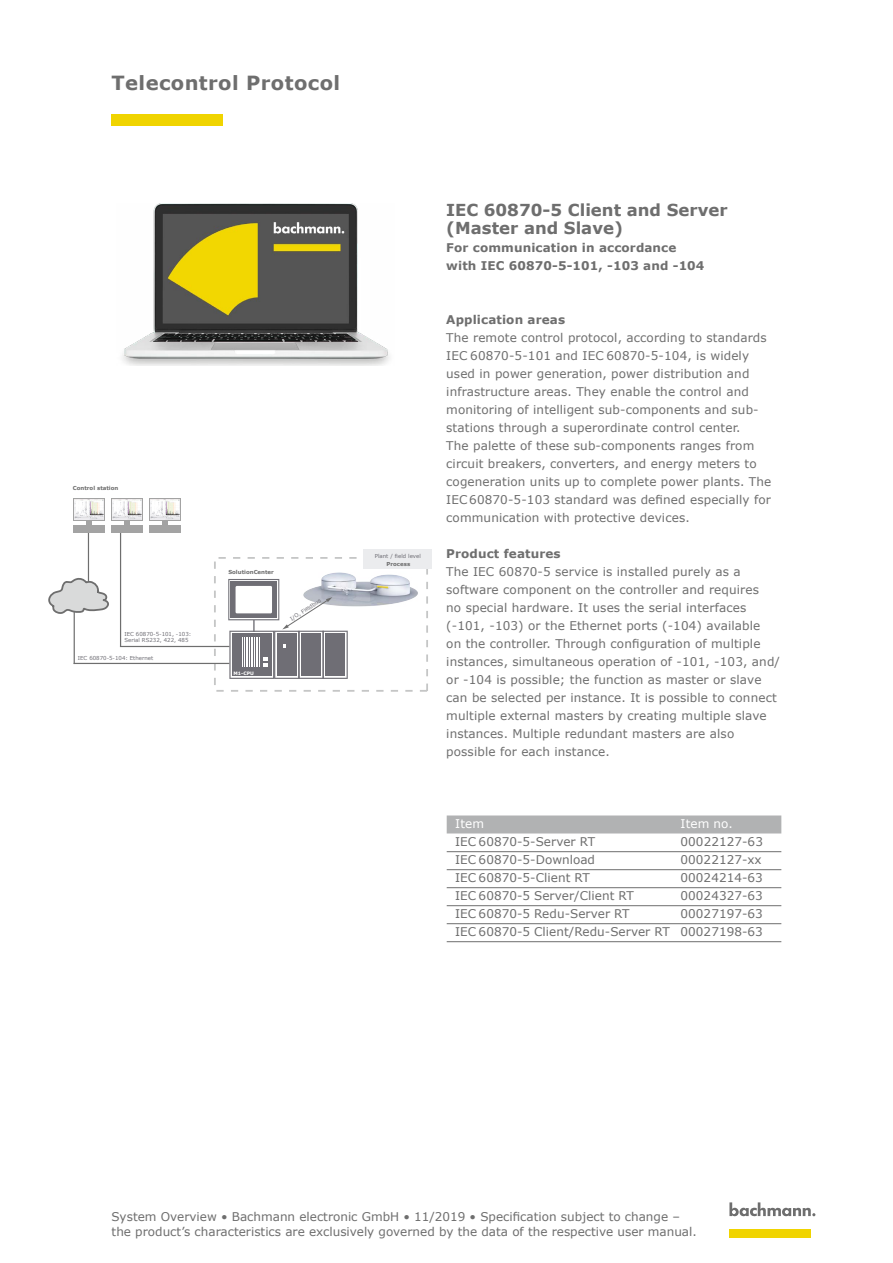
<style>
.page{position:relative;width:893px;height:1263px;background:#fff}
.page>*{position:absolute;margin:0;border:0;box-sizing:border-box;transform-origin:0 0}
.t1{font:700 19.5px "Verdana";letter-spacing:.02em;color:#6e6e6e}
.t2{font:700 16.5px/18px "Verdana";color:#6e6e6e}
.t3{font:12px/18px "Verdana";letter-spacing:.01em;color:#6e6e6e}
.t4{font:700 12px/18px "Verdana";letter-spacing:.01em;color:#6e6e6e}
.t5{font:12px "Verdana";letter-spacing:.01em;color:#fff}
.t6{font:5.4px/6.6px "Verdana";color:#6f6e75}
.t7{font:700 5.4px "Verdana";color:#6e6e6e}
.t8{font:700 4.65px "Verdana";color:#fff}
</style>
<div class="page">
<div style="left:112px;top:115px;width:111px;height:11px;background:#f0d400"></div>
<div style="left:214px;top:557px;width:214px;height:135px;border:2px dashed #c5c6c6"></div>
<hr style="left:74px;top:663px;width:155px;height:1px;background:#6e6e6e">
<hr style="left:88px;top:533px;width:1px;height:53px;background:#6e6e6e">
<img style="left:302px;top:557px;width:116px;height:50px">
<hr style="left:74px;top:608px;width:1px;height:56px;background:#6e6e6e">
<svg style="left:48px;top:578px;width:61px;height:37px"></svg>
<div style="left:86px;top:515px;width:5px;height:10px;background:#a3a3a3"></div>
<div style="left:73px;top:525px;width:31px;height:7px;background:#a3a3a3"></div>
<svg style="left:73px;top:498px;width:31px;height:23px"></svg>
<div style="left:124px;top:515px;width:5px;height:10px;background:#a3a3a3"></div>
<div style="left:111px;top:525px;width:31px;height:7px;background:#a3a3a3"></div>
<svg style="left:111px;top:498px;width:31px;height:23px"></svg>
<div style="left:162px;top:515px;width:5px;height:10px;background:#a3a3a3"></div>
<div style="left:149px;top:525px;width:31px;height:7px;background:#a3a3a3"></div>
<svg style="left:149px;top:498px;width:31px;height:23px"></svg>
<img style="left:74px;top:499px;width:29px;height:21px">
<img style="left:112px;top:499px;width:29px;height:21px">
<img style="left:150px;top:499px;width:29px;height:21px">
<hr style="left:120px;top:533px;width:1px;height:114px;background:#6e6e6e">
<hr style="left:120px;top:646px;width:109px;height:1px;background:#6e6e6e">
<svg style="left:228px;top:579px;width:120px;height:100px"></svg>
<div style="left:363px;top:549px;width:69px;height:20px;background:#ebecee"></div>
<img style="left:122px;top:204px;width:268px;height:162px">
<div style="left:447px;top:815px;width:334px;height:18px;background:#b1b2b3"></div>
<hr style="left:447px;top:851px;width:334px;height:1px;background:#6e6e6e">
<hr style="left:447px;top:869px;width:334px;height:1px;background:#6e6e6e">
<hr style="left:447px;top:887px;width:334px;height:1px;background:#6e6e6e">
<hr style="left:447px;top:905px;width:334px;height:1px;background:#6e6e6e">
<hr style="left:447px;top:923px;width:334px;height:1px;background:#6e6e6e">
<hr style="left:447px;top:941px;width:334px;height:1px;background:#6e6e6e">
<svg style="left:729px;top:1202px;width:86px;height:15px"></svg>
<div style="left:729px;top:1229px;width:82px;height:8px;background:#f0d400"></div>
<h1 class="t1" style="left:112px;top:69px;width:230px">Telecontrol Protocol</h1>
<p class="t7" style="left:73px;top:484px;width:47px">Control station</p>
<p class="t6" style="left:124px;top:630px;width:68px">IEC 60870-5-101, -103:<br>Serial RS232, 422, 485</p>
<p class="t6" style="left:78px;top:654px;width:77px">IEC 60870-5-104: Ethernet</p>
<p class="t7" style="left:228px;top:568px;width:47px">SolutionCenter</p>
<p class="t6" style="left:289px;top:616px;width:37px;rotate:-33deg">I/O, Fieldbus</p>
<p class="t8" style="left:233px;top:670px;width:22px">M1-CPU</p>
<p class="t6" style="left:375px;top:553px;width:48px">Plant / field level</p>
<p class="t7" style="left:386px;top:560px;width:25px">Process</p>
<h2 class="t2" style="left:446px;top:201px;width:283px">IEC 60870-5 Client and Server (Master and Slave)</h2>
<p class="t4" style="left:446px;top:239px;width:260px">For communication in accordance with IEC 60870-5-101, -103 and -104</p>
<p class="t4" style="left:446px;top:311px;width:120px">Application areas</p>
<p class="t3" style="left:446px;top:329px;width:326px">The remote control protocol, according to standards IEC 60870-5-101 and IEC 60870-5-104, is widely used in power generation, power distribution and infrastructure areas. They enable the control and monitoring of intelligent sub-components and sub&shy;stations through a superordinate control center.<br>The palette of these sub-components ranges from circuit breakers, converters, and energy meters to cogeneration units up to complete power plants. The IEC 60870-5-103 standard was defined especially for communication with protective devices.</p>
<p class="t4" style="left:446px;top:545px;width:116px">Product features</p>
<p class="t3" style="left:446px;top:563px;width:335px">The IEC 60870-5 service is installed purely as a software component on the controller and requires<br>no special hardware. It uses the serial interfaces (-101, -103) or the Ethernet ports (-104) available<br>on the controller. Through configuration of multiple instances, simultaneous operation of -101, -103, and/ or -104 is possible; the function as master or slave can be selected per instance. It is possible to connect multiple external masters by creating multiple slave instances. Multiple redundant masters are also possible for each instance.</p>
<p class="t5" style="left:455px;top:816px;width:30px">Item</p>
<p class="t5" style="left:681px;top:816px;width:54px">Item no.</p>
<p class="t3" style="left:455px;top:833px;width:141px">IEC 60870-5-Server RT</p>
<p class="t3" style="left:681px;top:833px;width:84px">00022127-63</p>
<p class="t3" style="left:455px;top:851px;width:141px">IEC 60870-5-Download</p>
<p class="t3" style="left:681px;top:851px;width:83px">00022127-xx</p>
<p class="t3" style="left:455px;top:869px;width:136px">IEC 60870-5-Client RT</p>
<p class="t3" style="left:681px;top:869px;width:84px">00024214-63</p>
<p class="t3" style="left:455px;top:887px;width:180px">IEC 60870-5 Server/Client RT</p>
<p class="t3" style="left:681px;top:887px;width:84px">00024327-63</p>
<p class="t3" style="left:455px;top:905px;width:176px">IEC 60870-5 Redu-Server RT</p>
<p class="t3" style="left:455px;top:905px;width:309px;text-align:right">00027197-63<br>IEC 60870-5 Client/Redu-Server RT 00027198-63</p>
<p class="t3" style="left:112px;top:1209px;width:587px;line-height:14.4px">System Overview • Bachmann electronic GmbH • 11/2019 • Specification subject to change – the product’s characteristics are exclusively governed by the data of the respective user manual.</p>
</div>
